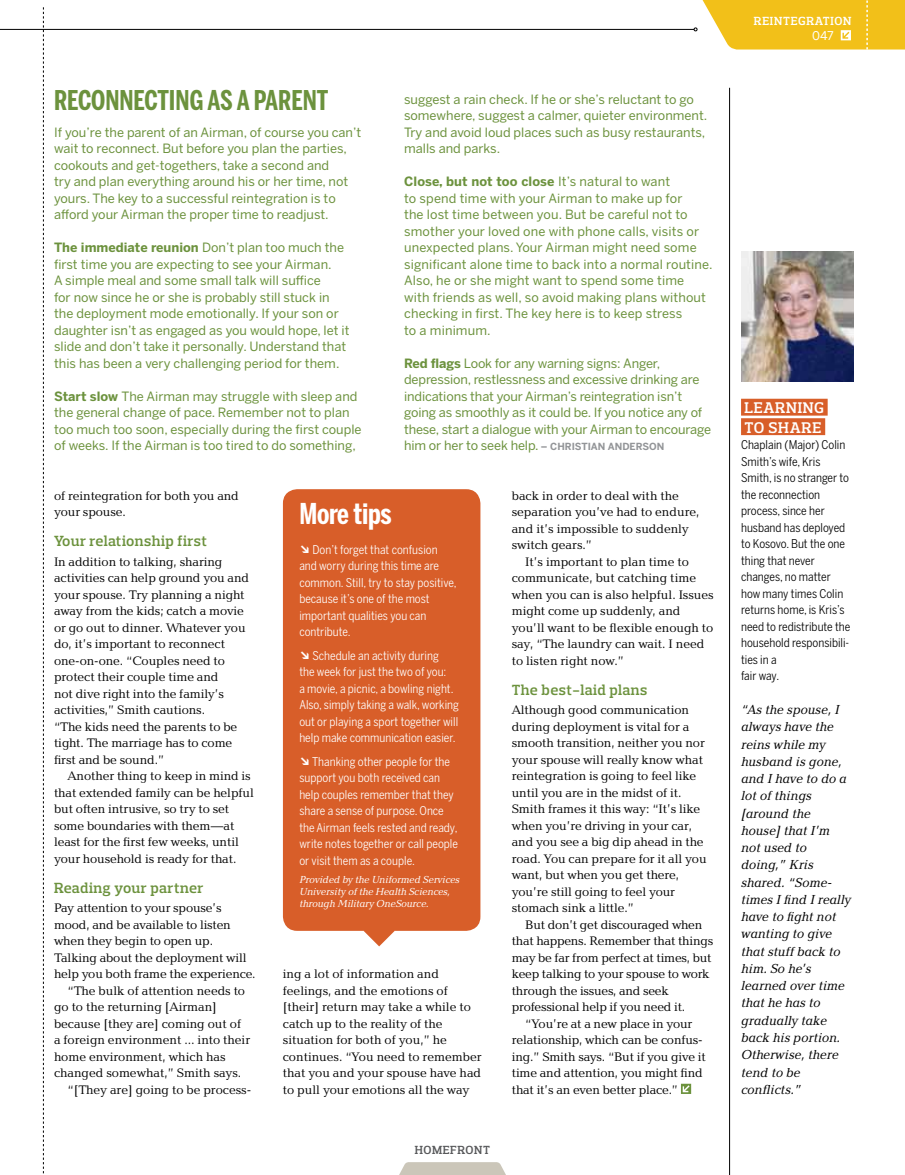
<style>
.page{position:relative;width:905px;height:1175px;background:#fff}
.page>*{position:absolute;margin:0;border:0;box-sizing:border-box;transform-origin:0 0}
.t1{font:700 28.5px "Benton Sans Comp";color:#fff}
.t2{font:700 27px "Benton Sans Comp";color:#6c923d}
.t3{font:600 15.75px/19.5px "Prelo Slab";letter-spacing:.045em;color:#fff}
.t4{font:600 15px "Prelo Slab";letter-spacing:.03em;color:#6c923d}
.t5{font:italic 13.5px/17.2px "Baltica";color:#000}
.t6{font:12.75px/16.5px "Baltica";letter-spacing:-.005em;color:#000}
.t7{font:12.75px/16.5px "Benton Sans";color:#6c923d}
.t8{font:12px/16.5px "Benton Sans Cond";color:#fff}
.t9{font:12px/16.5px "Benton Sans Cond";color:#000}
.t10{font:600 12px "Prelo Slab";letter-spacing:.065em;color:#fff}
.t11{font:600 12px "Prelo Slab";letter-spacing:.045em;color:#58595b}
.t12{font:12px "Benton Sans";color:#fff}
.t13{font:italic 10.5px/12px "Baltica";letter-spacing:-.01em;color:#fff}
.s1{font-weight:700}
.s2{font-weight:700;font-size:9.75px;color:#939598}
</style>
<div class="page">
<svg style="left:681px;top:1083px;width:10px;height:11px"></svg>
<div style="left:741px;top:399px;width:86px;height:16px;background:#d85e29"></div>
<div style="left:741px;top:418px;width:84px;height:17px;background:#d85e29"></div>
<img style="left:741px;top:251px;width:112px;height:131px">
<div style="left:284px;top:490px;width:195px;height:440px;background:#d85e29;border-radius:14px"></div>
<div style="left:283px;top:489px;width:197px;height:441px;border:2px solid #d85e29;border-radius:14px"></div>
<svg style="left:363px;top:927px;width:32px;height:19px"></svg>
<svg style="left:399px;top:1162px;width:107px;height:12px"></svg>
<hr style="left:729px;top:88px;width:1px;height:1086px;background:#000">
<hr style="left:0;top:29px;width:694px;height:1px;background:#000">
<svg style="left:693px;top:0;width:211px;height:50px;background:#f3c837"></svg>
<svg style="left:43px;top:7px;width:1px;height:1167px"></svg>
<h2 class="t2" style="left:54px;top:84px;width:27px">RECONNECT</h2>
<h2 class="t2" style="left:169px;top:84px;width:136px">ING AS APARENT</h2>
<p class="t7" style="left:54px;top:123px;width:309px">If you’re the parent of an Airman, of course you can’t wait to reconnect. But before you plan the parties, cookouts and get-togethers, take a second and<br>try and plan everything around his or her time, not yours. The key to a successful reintegration is to afford your Airman the proper time to readjust.</p>
<p class="t7" style="left:54px;top:239px;width:297px"><span class="s1">The immediate reunion</span> Don’t plan too much the first time you are expecting to see your Airman.<br>A simple meal and some small talk will suffice<br>for now since he or she is probably still stuck in the deployment mode emotionally. If your son or daughter isn’t as engaged as you would hope, let it slide and don’t take it personally. U nderstand that this has been a very challenging period for them.</p>
<p class="t7" style="left:54px;top:387px;width:309px"><span class="s1">Start slow</span> The Airman may struggle with sleep and the general change of pace. Remember not to plan too much too soon, especially during the first couple of weeks. If the Airman is too tired to do something,</p>
<p class="t7" style="left:404px;top:90px;width:305px">suggest a rain check. If he or she’s reluctant to go somewhere, suggest a calmer, quieter environment.<br>Try and avoid loud places such as busy restaurants, malls and parks.</p>
<p class="t7" style="left:404px;top:173px;width:310px"><span class="s1">Close, but not too close</span> It’s natural to want<br>to spend time with your Airman to make up for<br>the lost time between you. But be careful not to smother your loved one with phone calls, visits or unexpected plans. Your Airman might need some significant alone time to back into a normal routine.<br>Also, he or she might want to spend some time with friends as well, so avoid making plans without checking in first. The key here is to keep stress<br>to a minimum.</p>
<p class="t7" style="left:404px;top:354px;width:308px"><span class="s1">Red flags</span> Look for any warning signs: Anger, depression, restlessness and excessive drinking are indications that your Airman’s reintegration isn’t going as smoothly as it could be. If you notice any of these, start a dialogue with your Airman to encourage him or her to seek help. <span class="s2">– Ch ristian Anderson</span></p>
<p class="t6" style="left:54px;top:487px;width:186px">of reintegration for both you and your spouse.</p>
<p class="t4" style="left:54px;top:532px;width:155px">Your relationship first</p>
<p class="t6" style="left:54px;top:553px;width:197px">In addition to talking, sharing activities can help ground you and your spouse. Try planning a night away from the kids; catch a movie or go out to dinner. Whatever you do, it’s important to reconnect one-on-one. “Couples need to protect their couple time and<br>not dive right into the family’s activities,” Smith cautions.<br>“The kids need the parents to be tight. The marriage has to come first and be sound.”</p>
<p class="t6" style="left:54px;top:768px;width:201px;text-indent:14px">Another thing to keep in mind is that extended family can be helpful but often intrusive, so try to set some boundaries with them—at least for the first few weeks, until your household is ready for that.</p>
<p class="t4" style="left:54px;top:878px;width:151px">Reading your partner</p>
<p class="t6" style="left:54px;top:900px;width:169px">Pay attention to your spouse’s</p>
<p class="t6" style="left:54px;top:916px;width:178px">mood, and be available to listen</p>
<p class="t6" style="left:54px;top:933px;width:160px">when they begin to open up.</p>
<p class="t6" style="left:54px;top:949px;width:194px">Talking about the deployment will</p>
<p class="t6" style="left:54px;top:966px;width:203px">help you both frame the experience.</p>
<p class="t6" style="left:68px;top:982px;width:179px">“The bulk of attention needs to</p>
<p class="t6" style="left:54px;top:999px;width:164px">go to the returning [Airman]</p>
<p class="t6" style="left:54px;top:1015px;width:189px">because [they are] coming out of</p>
<p class="t6" style="left:54px;top:1032px;width:198px">a foreign environment … into their</p>
<p class="t6" style="left:54px;top:1048px;width:173px">home environment, which has</p>
<p class="t6" style="left:54px;top:1065px;width:189px">changed somewhat,” Smith says.</p>
<p class="t6" style="left:68px;top:1081px;width:185px">“[They are] going to be process-</p>
<h1 class="t1" style="left:299px;top:497px;width:94px">More tips</h1>
<p class="t8" style="left:299px;top:541px;width:159px;text-indent:13px">Don’t forget that confusion and worry during this time are common. Still, try to stay positive, because it’s one of the most important qualities you can contribute.</p>
<p class="t8" style="left:299px;top:647px;width:161px;text-indent:13px">Schedule an activity during<br>the week for just the two of you:<br>a movie, a picnic, a bowling night.<br>Also, simply taking a walk, working out or playing a sport together will help make communication easier.</p>
<p class="t8" style="left:299px;top:753px;width:160px;text-indent:13px">Thanking other people for the support you both received can help couples remember that they share a sense of purpose. Once the Airman feels rested and ready, write notes together or call people or visit them as a couple.</p>
<p class="t13" style="left:299px;top:874px;width:162px">Provided by the Uniformed Services<br>University of the Health Sciences, through Military OneSource.</p>
<p class="t6" style="left:283px;top:966px;width:200px">ing a lot of information and feelings, and the emotions of [their] return may take a while to catch up to the reality of the situation for both of you,” he continues. “You need to remember that you and your spouse have had to pull your emotions all the way</p>
<p class="t11" style="left:415px;top:1142px;width:77px">homefront</p>
<p class="t6" style="left:511px;top:487px;width:189px">back in order to deal with the separation you’ve had to endure, and it’s impossible to suddenly switch gears.”</p>
<p class="t6" style="left:511px;top:553px;width:203px;text-indent:14px">It’s important to plan time to communicate, but catching time when you can is also helpful. Issues might come up suddenly, and you’ll want to be flexible enough to say, “The laundry can wait. I need to listen right now.”</p>
<p class="t4" style="left:512px;top:680px;width:137px">The best-laid plans</p>
<p class="t6" style="left:512px;top:702px;width:196px">Although good communication during deployment is vital for a smooth transition, neither you nor your spouse will really know what reintegration is going to feel like until you are in the midst of it.<br>Smith frames it this way: “It’s like when you’re driving in your car, and you see a big dip ahead in the road. You can prepare for it all you want, but when you get there, you’re still going to feel your stomach sink a little.”</p>
<p class="t6" style="left:525px;top:916px;width:178px">But don’t get discouraged when</p>
<p class="t6" style="left:512px;top:933px;width:203px">that happens. Remember that things</p>
<p class="t6" style="left:512px;top:949px;width:201px">may be far from perfect at times, but</p>
<p class="t6" style="left:512px;top:966px;width:199px">keep talking to your spouse to work</p>
<p class="t6" style="left:512px;top:982px;width:158px">through the issues, and seek</p>
<p class="t6" style="left:512px;top:999px;width:175px">professional help if you need it.</p>
<p class="t6" style="left:525px;top:1015px;width:169px">“You’re at a new place in your</p>
<p class="t6" style="left:512px;top:1032px;width:192px">relationship, which can be confus-</p>
<p class="t6" style="left:512px;top:1048px;width:196px">ing.” Smith says. “But if you give it</p>
<p class="t6" style="left:512px;top:1065px;width:192px">time and attention, you might find</p>
<p class="t6" style="left:512px;top:1081px;width:168px">that it’s an even better place.”</p>
<p class="t10" style="left:753px;top:13px;width:99px">reintegration</p>
<p class="t12" style="left:812px;top:29px;width:23px">047</p>
<p class="t3" style="left:744px;top:398px;width:81px">Learning to Share</p>
<p class="t9" style="left:741px;top:436px;width:111px">Chaplain (Major) Colin<br>Smith’s wife, Kris<br>Smith, is no stranger to the reconnection process, since her husband has deployed to Kosovo. But the one thing that never changes, no matter how many times Colin returns home, is Kris’s need to redistribute the household responsibili&shy;ties in a<br>fair way.</p>
<p class="t5" style="left:741px;top:701px;width:111px">“As the spouse, I always have the reins while my husband is gone, and I have to do a lot of things [around the house] that I’m not used to doing,” Kris shared. “Some&shy;times I find I really have to fight not wanting to give that stuff back to him. So he’s learned over time that he has to gradually take back his portion.<br>Otherwise, there tend to be conflicts.”</p>
</div>
